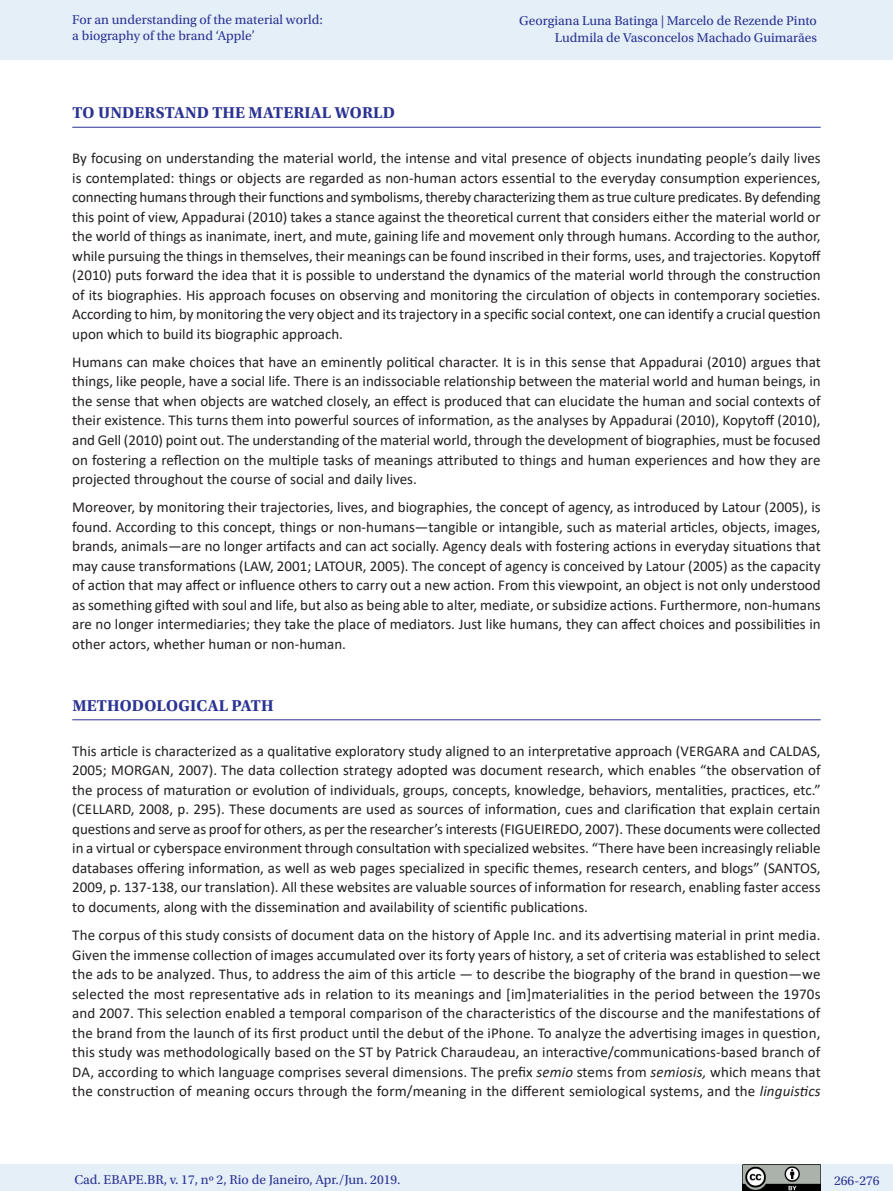
<style>
.page{position:relative;width:893px;height:1191px;background:#fff}
.page>*{position:absolute;margin:0;border:0;box-sizing:border-box;transform-origin:0 0}
._07_1_sub_1{font:700 16.5px "Utopia Std";letter-spacing:.01em;color:#2b3393}
._06_0_texto{font:15px/19.5px "Calibri";color:#231f20;text-align:justify}
.t1{font:13.5px/16.5px "Utopia Std";color:#2b3393}
.s1{font-style:italic}
</style>
<div class="page">
<div style="left:0;top:0;width:893px;height:60px;background:#e4eff8"></div>
<div style="left:0;top:1164px;width:893px;height:27px;background:#e4eff8"></div>
<img style="left:743px;top:1164px;width:78px;height:27px">
<hr style="left:72px;top:127px;width:749px;height:1px;background:#2b3393">
<hr style="left:72px;top:719px;width:749px;height:1px;background:#2b3393">
<p class="t1" style="left:72px;top:11px;width:252px">For an understanding of the material world: a biography of the brand ‘Apple’</p>
<p class="t1" style="left:519px;top:13px;width:299px;text-align:right">Georgiana Luna Batinga | Marcelo de Rezende Pinto<br>Ludmila de Vasconcelos Machado Guimarães</p>
<p class="_07_1_sub_1" style="left:72px;top:103px;width:324px">TO UNDERSTAND THE MATERIAL WORLD</p>
<p class="_06_0_texto" style="left:72px;top:148px;width:750px">By focusing on understanding the material world, the intense and vital presence of objects inundating people’s daily lives is contemplated: things or objects are regarded as non-human actors essential to the everyday consumption experiences, connecting humans through their functions and symbolisms, thereby characterizing them as true culture predicates. By defending this point of view, Appadurai (2010) takes a stance against the theoretical current that considers either the material world or the world of things as inanimate, inert, and mute, gaining life and movement only through humans. According to the author, while pursuing the things in themselves, their meanings can be found inscribed in their forms, uses, and trajectories. Kopytoff (2010) puts forward the idea that it is possible to understand the dynamics of the material world through the construction of its biographies. His approach focuses on observing and monitoring the circulation of objects in contemporary societies.<br>According to him, by monitoring the very object and its trajectory in a specific social context, one can identify a crucial question upon which to build its biographic approach.</p>
<p class="_06_0_texto" style="left:72px;top:352px;width:750px">Humans can make choices that have an eminently political character. It is in this sense that Appadurai (2010) argues that things, like people, have a social life. There is an indissociable relationship between the material world and human beings, in the sense that when objects are watched closely, an effect is produced that can elucidate the human and social contexts of their existence. This turns them into powerful sources of information, as the analyses by Appadurai (2010), Kopytoff (2010), and Gell (2010) point out. The understanding of the material world, through the development of biographies, must be focused on fostering a reflection on the multiple tasks of meanings attributed to things and human experiences and how they are projected throughout the course of social and daily lives.</p>
<p class="_06_0_texto" style="left:72px;top:497px;width:750px">Moreover, by monitoring their trajectories, lives, and biographies, the concept of agency, as introduced by Latour (2005), is found. According to this concept, things or non-humans—tangible or intangible, such as material articles, objects, images, brands, animals—are no longer artifacts and can act socially. Agency deals with fostering actions in everyday situations that may cause transformations (LAW, 2001; LATOUR, 2005). The concept of agency is conceived by Latour (2005) as the capacity of action that may affect or influence others to carry out a new action. From this viewpoint, an object is not only understood as something gifted with soul and life, but also as being able to alter, mediate, or subsidize actions. Furthermore, non-humans are no longer intermediaries; they take the place of mediators. Just like humans, they can affect choices and possibilities in other actors, whether human or non-human.</p>
<p class="_07_1_sub_1" style="left:72px;top:696px;width:203px">METHODOLOGICAL PATH</p>
<p class="_06_0_texto" style="left:72px;top:741px;width:750px">This article is characterized as a qualitative exploratory study aligned to an interpretative approach (VERGARA and CALDAS, 2005; MORGAN, 2007). The data collection strategy adopted was document research, which enables “the observation of the process of maturation or evolution of individuals, groups, concepts, knowledge, behaviors, mentalities, practices, etc.” (CELLARD, 2008, p. 295). These documents are used as sources of information, cues and clarification that explain certain questions and serve as proof for others, as per the researcher’s interests (FIGUEIREDO, 2007). These documents were collected in a virtual or cyberspace environment through consultation with specialized websites. “There have been increasingly reliable databases offering information, as well as web pages specialized in specific themes, research centers, and blogs” (SANTOS, 2009, p. 137-138, our translation). All these websites are valuable sources of information for research, enabling faster access to documents, along with the dissemination and availability of scientific publications.</p>
<p class="_06_0_texto" style="left:72px;top:925px;width:750px">The corpus of this study consists of document data on the history of Apple Inc. and its advertising material in print media.<br>Given the immense collection of images accumulated over its forty years of history, a set of criteria was established to select the ads to be analyzed. Thus, to address the aim of this article — to describe the biography of the brand in question—we selected the most representative ads in relation to its meanings and [im]materialities in the period between the 1970s and 2007. This selection enabled a temporal comparison of the characteristics of the discourse and the manifestations of the brand from the launch of its first product until the debut of the iPhone. To analyze the advertising images in question, this study was methodologically based on the ST by Patrick Charaudeau, an interactive/communications-based branch of DA, according to which language comprises several dimensions. The prefix <span class="s1">semio</span> stems from <span class="s1">semiosis,</span> which means that the construction of meaning occurs through the form/meaning in the different semiological systems, and the <span class="s1">linguistics</span></p>
<p class="t1" style="left:74px;top:1171px;width:328px">Cad. EBAPE.BR, v. 17, nº 2, Rio de Janeiro, Apr./Jun. 2019.</p>
<p class="t1" style="left:834px;top:1172px;width:47px">266-276</p>
</div>
